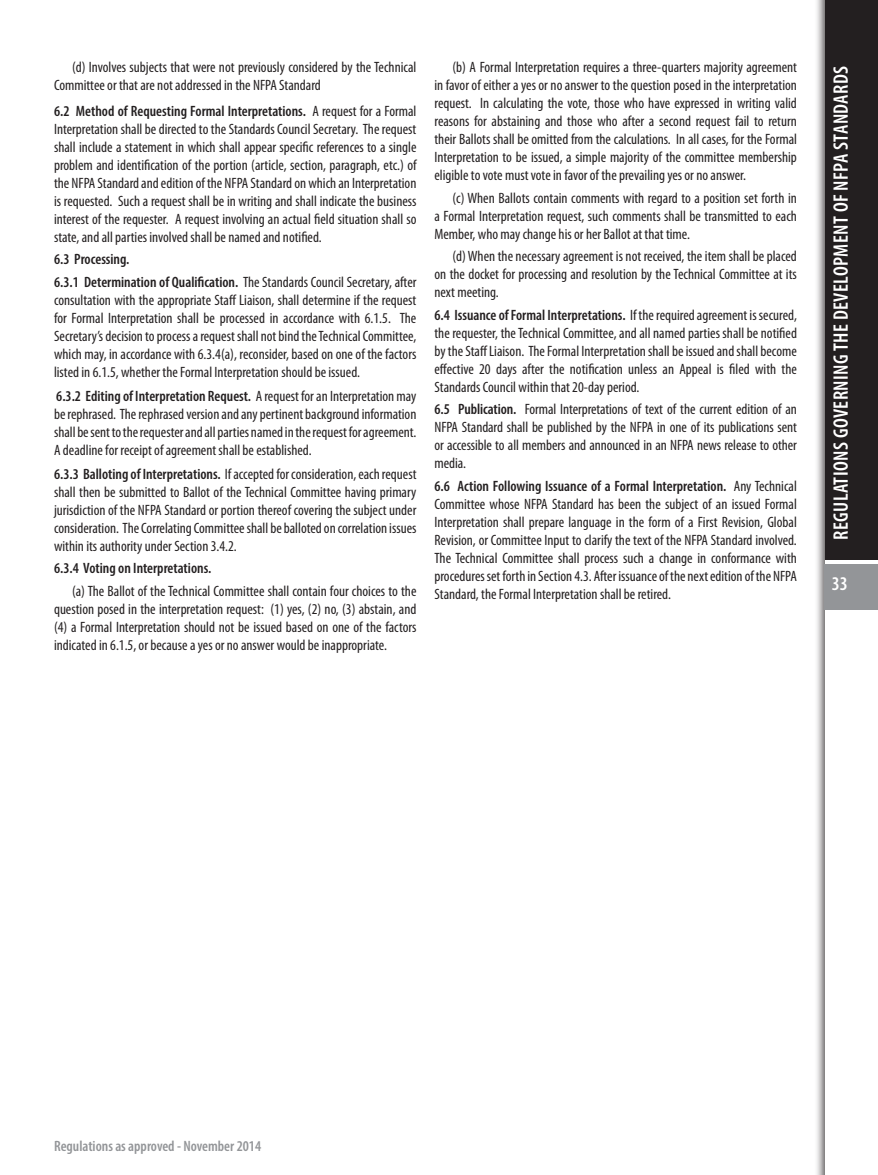
<style>
.page{position:relative;width:878px;height:1175px;background:#fff}
.page>*{position:absolute;margin:0;border:0;box-sizing:border-box;transform-origin:0 0}
.t1{font:600 condensed 21px "Myriad Pro";letter-spacing:.02em;color:#fff}
.t2{font:600 condensed 19.5px "Myriad Pro";color:#fff}
.t3{font:condensed 15px/18px "Myriad Pro";color:#231f20;text-align:justify}
.t4{font:600 condensed 15px "Myriad Pro";color:#231f20}
.t5{font:600 condensed 15px "Myriad Pro";color:#939598}
.s1{font-weight:600}
</style>
<div class="page">
<div style="left:814px;top:0;width:64px;height:1174px;background:#231f20;opacity:.75"></div>
<div style="left:825px;top:0;width:53px;height:1174px;background:#fff"></div>
<div style="left:825px;top:0;width:53px;height:559px;background:#231f20"></div>
<div style="left:824px;top:564px;width:54px;height:45px;background:#939598"></div>
<p class="t3" style="left:54px;top:58px;width:364px;text-indent:18px">(d) Involves subjects that were not previously considered by the Technical<br>Committee or that are not addressed in the NFPA Standard</p>
<p class="t3" style="left:54px;top:101px;width:364px"><span class="s1">6.2 Method of Requesting Formal Interpretations.</span> A request for a Formal Interpretation shall be directed to the Standards Council Secretary. The request shall include a statement in which shall appear specific references to a single problem and identification of the portion (article, section, paragraph, etc.) of the NFPA Standard and edition of the NFPA Standard on which an Interpretation is requested. Such a request shall be in writing and shall indicate the business interest of the requester. A request involving an actual field situation shall so state, and all parties involved shall be named and notified.</p>
<p class="t4" style="left:54px;top:250px;width:77px">6.3 Processing.</p>
<p class="t3" style="left:54px;top:272px;width:364px"><span class="s1">6.3.1 Determination of Qualification.</span> The Standards Council Secretary, after consultation with the appropriate Staff Liaison, shall determine if the request for Formal Interpretation shall be processed in accordance with 6.1.5. The Secretary’s decision to process a request shall not bind the Technical Committee, which may, in accordance with 6.3.4(a), reconsider, based on one of the factors listed in 6.1.5, whether the Formal Interpretation should be issued.</p>
<p class="t3" style="left:54px;top:386px;width:364px"><span class="s1">6.3.2 Editing of Interpretation Request.</span> A request for an Interpretation may be rephrased. The rephrased version and any pertinent background information shall be sent to the requester and all parties named in the request for agreement.<br>A deadline for receipt of agreement shall be established.</p>
<p class="t3" style="left:54px;top:464px;width:364px"><span class="s1">6.3.3 Balloting of Interpretations.</span> If accepted for consideration, each request shall then be submitted to Ballot of the Technical Committee having primary jurisdiction of the NFPA Standard or portion thereof covering the subject under consideration. The Correlating Committee shall be balloted on correlation issues within its authority under Section 3.4.2.</p>
<p class="t4" style="left:54px;top:559px;width:159px">6.3.4 Voting on Interpretations.</p>
<p class="t3" style="left:54px;top:581px;width:364px;text-indent:18px">(a) The Ballot of the Technical Committee shall contain four choices to the question posed in the interpretation request: (1) yes, (2) no, (3) abstain, and (4) a Formal Interpretation should not be issued based on one of the factors indicated in 6.1.5, or because a yes or no answer would be inappropriate.</p>
<p class="t3" style="left:434px;top:58px;width:364px;text-indent:18px">(b) A Formal Interpretation requires a three-quarters majority agreement in favor of either a yes or no answer to the question posed in the interpretation request. In calculating the vote, those who have expressed in writing valid reasons for abstaining and those who after a second request fail to return their Ballots shall be omitted from the calculations. In all cases, for the Formal Interpretation to be issued, a simple majority of the committee membership eligible to vote must vote in favor of the prevailing yes or no answer.</p>
<p class="t3" style="left:434px;top:188px;width:364px;text-indent:18px">(c) When Ballots contain comments with regard to a position set forth in a Formal Interpretation request, such comments shall be transmitted to each Member, who may change his or her Ballot at that time.</p>
<p class="t3" style="left:434px;top:247px;width:364px;text-indent:18px">(d) When the necessary agreement is not received, the item shall be placed on the docket for processing and resolution by the Technical Committee at its next meeting.</p>
<p class="t3" style="left:434px;top:305px;width:364px"><span class="s1">6.4 Issuance of Formal Interpretations.</span> If the required agreement is secured, the requester, the Technical Committee, and all named parties shall be notified by the Staff Liaison. The Formal Interpretation shall be issued and shall become effective 20 days after the notification unless an Appeal is filed with the Standards Council within that 20-day period.</p>
<p class="t3" style="left:434px;top:400px;width:364px"><span class="s1">6.5 Publication.</span> Formal Interpretations of text of the current edition of an NFPA Standard shall be published by the NFPA in one of its publications sent or accessible to all members and announced in an NFPA news release to other media.</p>
<p class="t3" style="left:434px;top:476px;width:364px"><span class="s1">6.6 Action Following Issuance of a Formal Interpretation.</span> Any Technical Committee whose NFPA Standard has been the subject of an issued Formal Interpretation shall prepare language in the form of a First Revision, Global Revision, or Committee Input to clarify the text of the NFPA Standard involved.<br>The Technical Committee shall process such a change in conformance with procedures set forth in Section 4.3. After issuance of the next edition of the NFPA Standard, the Formal Interpretation shall be retired.</p>
<h1 class="t1" style="left:827px;top:540px;width:475px;rotate:-90deg">REGULATIONS GOVERNING THE DEVELOPMENT OF NFPA STANDARDS</h1>
<h2 class="t2" style="left:831px;top:572px;width:17px">33</h2>
<p class="t5" style="left:54px;top:1136px;width:209px">Regulations as approved - November 2014</p>
</div>
